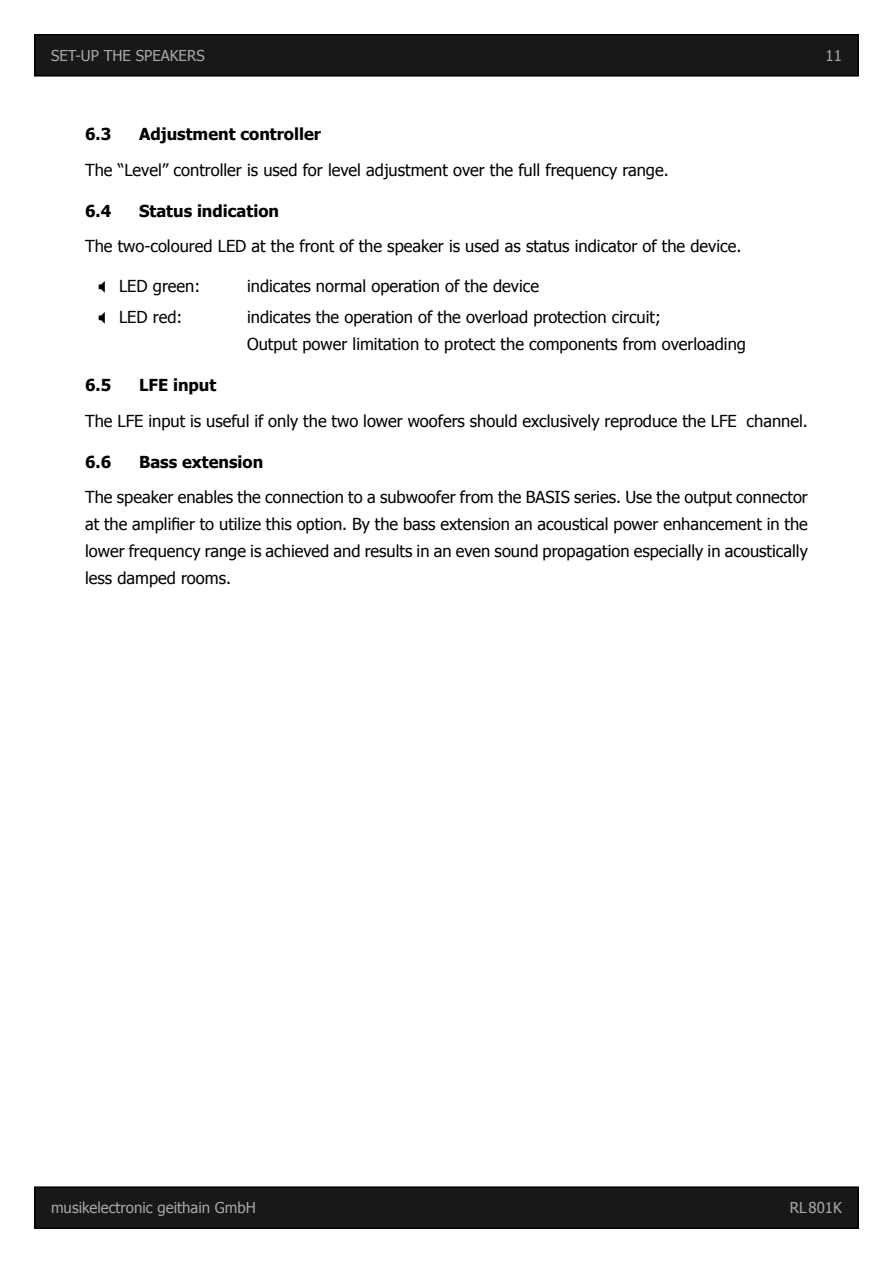
<style>
.page{position:relative;width:893px;height:1263px;background:#fff}
.page>*{position:absolute;margin:0;border:0;box-sizing:border-box;transform-origin:0 0}
.t1{font:16.5px/27px "Tahoma";color:#000}
.t2{font:700 16.5px "Tahoma";color:#000}
.t3{font:15px "Tahoma";color:#a6a7a9}
</style>
<div class="page">
<div style="left:35px;top:35px;width:823px;height:41px;background:#181817"></div>
<div style="left:34px;top:34px;width:825px;height:43px;border:2px solid #000"></div>
<div style="left:35px;top:1187px;width:823px;height:41px;background:#181817"></div>
<div style="left:34px;top:1186px;width:825px;height:43px;border:2px solid #000"></div>
<p class="t3" style="left:51px;top:46px;width:155px">SET-UP THE SPEAKERS</p>
<p class="t3" style="left:826px;top:45px;width:18px">11</p>
<p class="t2" style="left:85px;top:123px;width:28px">6.3</p>
<p class="t2" style="left:139px;top:123px;width:183px">Adjustment controller</p>
<p class="t1" style="left:85px;top:155px;width:585px">The “Level” controller is used for level adjustment over the full frequency range.</p>
<p class="t2" style="left:85px;top:199px;width:28px">6.4</p>
<p class="t2" style="left:139px;top:199px;width:142px">Status indication</p>
<p class="t1" style="left:85px;top:232px;width:658px">The two-coloured LED at the front of the speaker is used as status indicator of the device.</p>
<p class="t1" style="left:119px;top:272px;width:83px">LED green:</p>
<p class="t1" style="left:247px;top:272px;width:294px">indicates normal operation of the device</p>
<p class="t1" style="left:119px;top:303px;width:65px">LED red:</p>
<p class="t1" style="left:247px;top:303px;width:500px">indicates the operation of the overload protection circuit;<br>Output power limitation to protect the components from overloading</p>
<p class="t2" style="left:85px;top:374px;width:28px">6.5</p>
<p class="t2" style="left:139px;top:374px;width:79px">LFE input</p>
<p class="t1" style="left:85px;top:407px;width:724px">The LFE input is useful if only the two lower woofers should exclusively reproduce the LFE channel.</p>
<p class="t2" style="left:85px;top:450px;width:28px">6.6</p>
<p class="t2" style="left:139px;top:450px;width:126px">Bass extension</p>
<p class="t1" style="left:85px;top:483px;width:724px;text-align:justify">The speaker enables the connection to a subwoofer from the BASIS series. Use the output connector at the amplifier to utilize this option. By the bass extension an acoustical power enhancement in the lower frequency range is achieved and results in an even sound propagation especially in acoustically less damped rooms.</p>
<p class="t3" style="left:51px;top:1198px;width:206px">musikelectronic geithain GmbH</p>
<p class="t3" style="left:790px;top:1198px;width:54px">RL801K</p>
</div>
